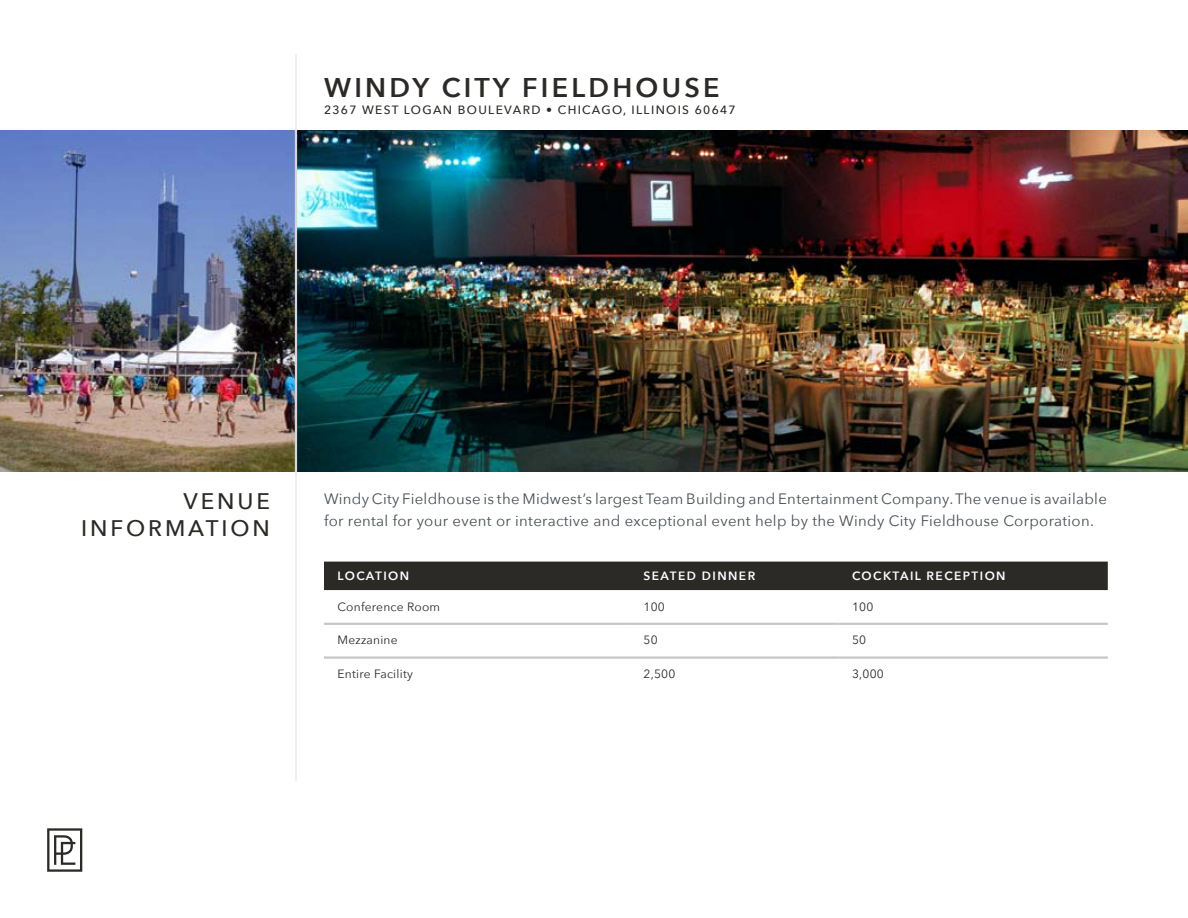
<style>
.page{position:relative;width:1188px;height:918px;background:#fff}
.page>*{position:absolute;margin:0;border:0;box-sizing:border-box;transform-origin:0 0}
.t1{font:600 27px "Avenir Next";letter-spacing:.12em;color:#2c2a27}
.t2{font:500 22.5px/27px "Avenir Next";letter-spacing:.13em;color:#2c2a27;text-align:right}
.t3{font:15px/22.5px "Avenir Next";letter-spacing:.02em;color:#484f55}
.t4{font:12px "Avenir Next";letter-spacing:.02em;color:#2c2a27}
.t5{font:500 12px "Avenir Next";letter-spacing:.11em;color:#2c2a27}
.t6{font:600 12px "Avenir Next";letter-spacing:.12em;color:#fcfeff}
</style>
<div class="page">
<div style="left:324px;top:562px;width:784px;height:28px;background:#2c2a27"></div>
<hr style="left:324px;top:623px;width:306px;height:2px;background:#c5c7c8">
<hr style="left:630px;top:623px;width:209px;height:2px;background:#c5c7c8">
<hr style="left:838px;top:623px;width:270px;height:2px;background:#c5c7c8">
<hr style="left:324px;top:656px;width:306px;height:3px;background:#c5c7c8">
<hr style="left:630px;top:656px;width:209px;height:3px;background:#c5c7c8">
<hr style="left:838px;top:656px;width:270px;height:3px;background:#c5c7c8">
<img style="left:0;top:131px;width:295px;height:341px">
<img style="left:297px;top:131px;width:891px;height:341px">
<hr style="left:295px;top:130px;width:2px;height:343px;background:#d7d5d6">
<svg style="left:47px;top:828px;width:35px;height:44px"></svg>
<hr style="left:295px;top:54px;width:2px;height:77px;background:#e9ebec">
<hr style="left:295px;top:472px;width:2px;height:309px;background:#e9ebec">
<h1 class="t1" style="left:324px;top:65px;width:397px">WINDY CITY FIELDHOUSE</h1>
<p class="t5" style="left:324px;top:99px;width:413px">2367 WEST LOGAN BOULEVARD • CHICAGO, ILLINOIS 60647</p>
<h2 class="t2" style="left:81px;top:486px;width:190px">VENUE<br>INFORMATION</h2>
<p class="t3" style="left:324px;top:487px;width:784px">Windy City Fieldhouse is the Midwest’s largest Team Building and Entertainment Company. The venue is available for rental for your event or interactive and exceptional event help by the Windy City Fieldhouse Corporation.</p>
<p class="t6" style="left:338px;top:566px;width:73px">LOCATION</p>
<p class="t6" style="left:644px;top:566px;width:113px">SEATED DINNER</p>
<p class="t6" style="left:852px;top:566px;width:155px">COCKTAIL RECEPTION</p>
<p class="t4" style="left:338px;top:596px;width:104px">Conference Room</p>
<p class="t4" style="left:644px;top:596px;width:23px">100</p>
<p class="t4" style="left:852px;top:596px;width:23px">100</p>
<p class="t4" style="left:338px;top:630px;width:62px">Mezzanine</p>
<p class="t4" style="left:644px;top:630px;width:16px">50</p>
<p class="t4" style="left:852px;top:630px;width:16px">50</p>
<p class="t4" style="left:338px;top:664px;width:77px">Entire Facility</p>
<p class="t4" style="left:644px;top:664px;width:33px">2,500</p>
<p class="t4" style="left:852px;top:664px;width:33px">3,000</p>
</div>
